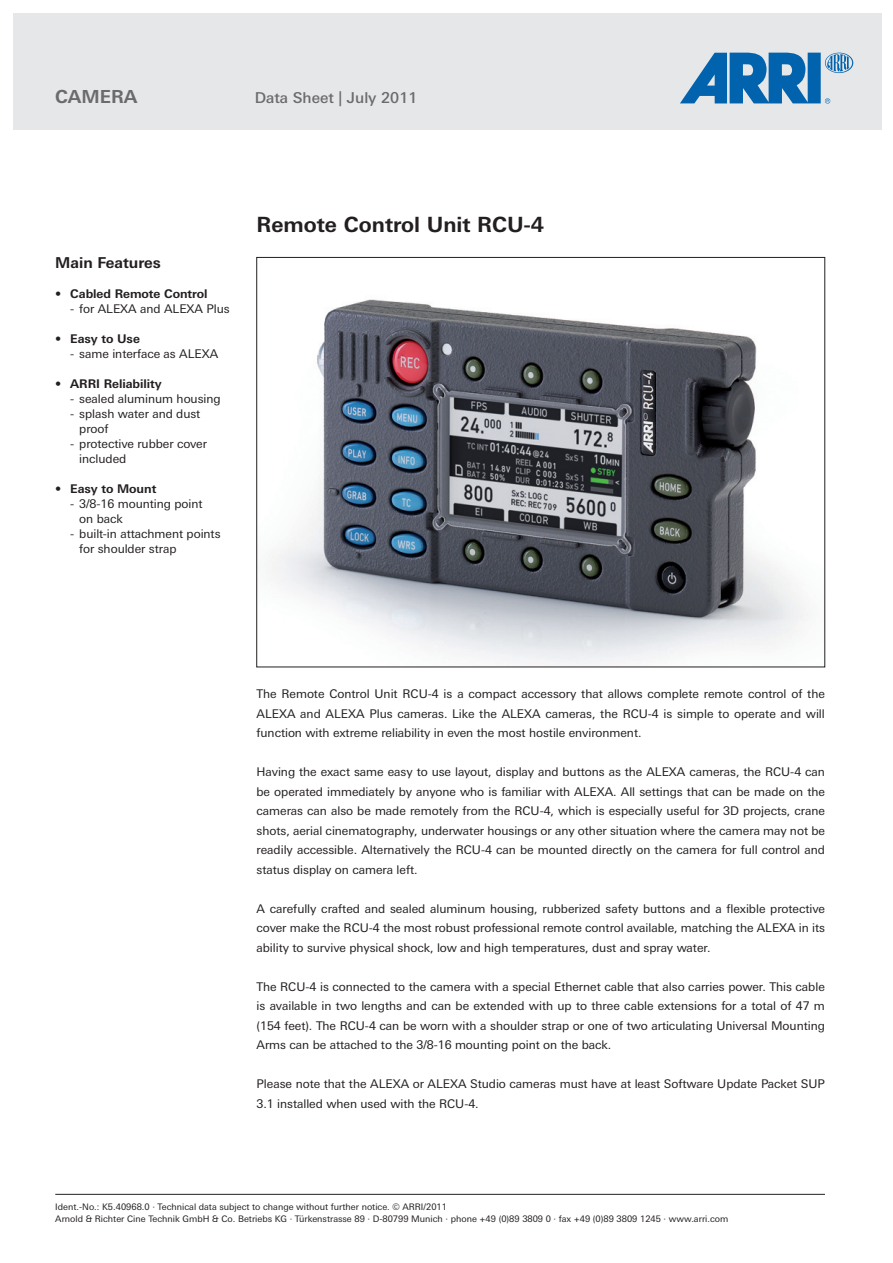
<style>
.page{position:relative;width:893px;height:1263px;background:#fff}
.page>*{position:absolute;margin:0;border:0;box-sizing:border-box;transform-origin:0 0}
.t1{font:700 21px "Linotype Univers Basic";color:#231f20}
.t2{font:700 18px "Linotype Univers Basic";color:#6b6b6e}
.t3{font:500 15px "Linotype Univers Basic";color:#6b6b6e}
.t4{font:700 15px "Linotype Univers Basic";color:#231f20}
.t5{font:12px/19.5px "Linotype Univers Basic";letter-spacing:-.005em;color:#231f20}
.t6{font:700 12px "Linotype Univers Basic";letter-spacing:-.005em;color:#231f20}
.t7{font:9px "Linotype Univers Basic";color:#231f20}
.s1{font-weight:400}
</style>
<div class="page">
<hr style="left:55px;top:1194px;width:770px;height:1px;background:#231f20">
<div style="left:13px;top:13px;width:869px;height:116px;background:#e6e7e9"></div>
<svg style="left:680px;top:53px;width:173px;height:51px"></svg>
<img style="left:268px;top:299px;width:540px;height:366px">
<p class="t2" style="left:55px;top:86px;width:84px">CAMERA</p>
<p class="t3" style="left:255px;top:89px;width:164px">Data Sheet | July 2011</p>
<p class="t4" style="left:55px;top:254px;width:107px">Main Features</p>
<p class="t6" style="left:55px;top:287px;width:154px"><span class="s1">•</span> Cabled Remote Control</p>
<p class="t5" style="left:70px;top:299px;width:161px">- for ALEXA and ALEXA Plus</p>
<p class="t6" style="left:55px;top:332px;width:86px"><span class="s1">•</span> Easy to Use</p>
<p class="t5" style="left:70px;top:344px;width:149px">- same interface as ALEXA</p>
<p class="t6" style="left:55px;top:377px;width:108px"><span class="s1">•</span> ARRI Reliability</p>
<p class="t5" style="left:70px;top:389px;width:152px">- sealed aluminum housing</p>
<p class="t5" style="left:79px;top:407px;width:123px;line-height:15px;text-indent:-9px">- splash water and dust proof</p>
<p class="t5" style="left:79px;top:437px;width:129px;line-height:15px;text-indent:-9px">- protective rubber cover included</p>
<p class="t6" style="left:55px;top:482px;width:103px"><span class="s1">•</span> Easy to Mount</p>
<p class="t5" style="left:79px;top:497px;width:125px;line-height:15px;text-indent:-9px">- 3/8-16 mounting point on back</p>
<p class="t5" style="left:79px;top:527px;width:143px;line-height:15px;text-indent:-9px">- built-in attachment points for shoulder strap</p>
<p class="t1" style="left:257px;top:211px;width:289px">Remote Control Unit RCU-4</p>
<p class="t5" style="left:257px;top:684px;width:570px;text-align:justify">The Remote Control Unit RCU-4 is a compact accessory that allows complete remote control of the ALEXA and ALEXA Plus cameras. Like the ALEXA cameras, the RCU-4 is simple to operate and will function with extreme reliability in even the most hostile environment.</p>
<p class="t5" style="left:257px;top:762px;width:570px;text-align:justify">Having the exact same easy to use layout, display and buttons as the ALEXA cameras, the RCU-4 can be operated immediately by anyone who is familiar with ALEXA. All settings that can be made on the cameras can also be made remotely from the RCU-4, which is especially useful for 3D projects, crane shots, aerial cinematography, underwater housings or any other situation where the camera may not be readily accessible. Alternatively the RCU-4 can be mounted directly on the camera for full control and status display on camera left.</p>
<p class="t5" style="left:257px;top:899px;width:570px;text-align:justify">A carefully crafted and sealed aluminum housing, rubberized safety buttons and a flexible protective cover make the RCU-4 the most robust professional remote control available, matching the ALEXA in its ability to survive physical shock, low and high temperatures, dust and spray water.</p>
<p class="t5" style="left:257px;top:977px;width:570px;text-align:justify">The RCU-4 is connected to the camera with a special Ethernet cable that also carries power. This cable is available in two lengths and can be extended with up to three cable extensions for a total of 47 m (154 feet). The RCU-4 can be worn with a shoulder strap or one of two articulating Universal Mounting Arms can be attached to the 3/8-16 mounting point on the back.</p>
<p class="t5" style="left:257px;top:1074px;width:570px">Please note that the ALEXA or ALEXA Studio cameras must have at least Software Update Packet SUP<br>3.1 installed when used with the RCU-4.</p>
<p class="t7" style="left:55px;top:1202px;width:393px">Ident.-No.: K5.40968.0 · Technical data subject to change without further notice. © ARRI/2011</p>
<p class="t7" style="left:55px;top:1214px;width:675px">Arnold &amp; Richter Cine Technik GmbH &amp; Co. Betriebs KG · Türkenstrasse 89 · D-80799 Munich · phone +49 (0)89 3809 0 · fax +49 (0)89 3809 1245 · www.arri.com</p>
</div>
